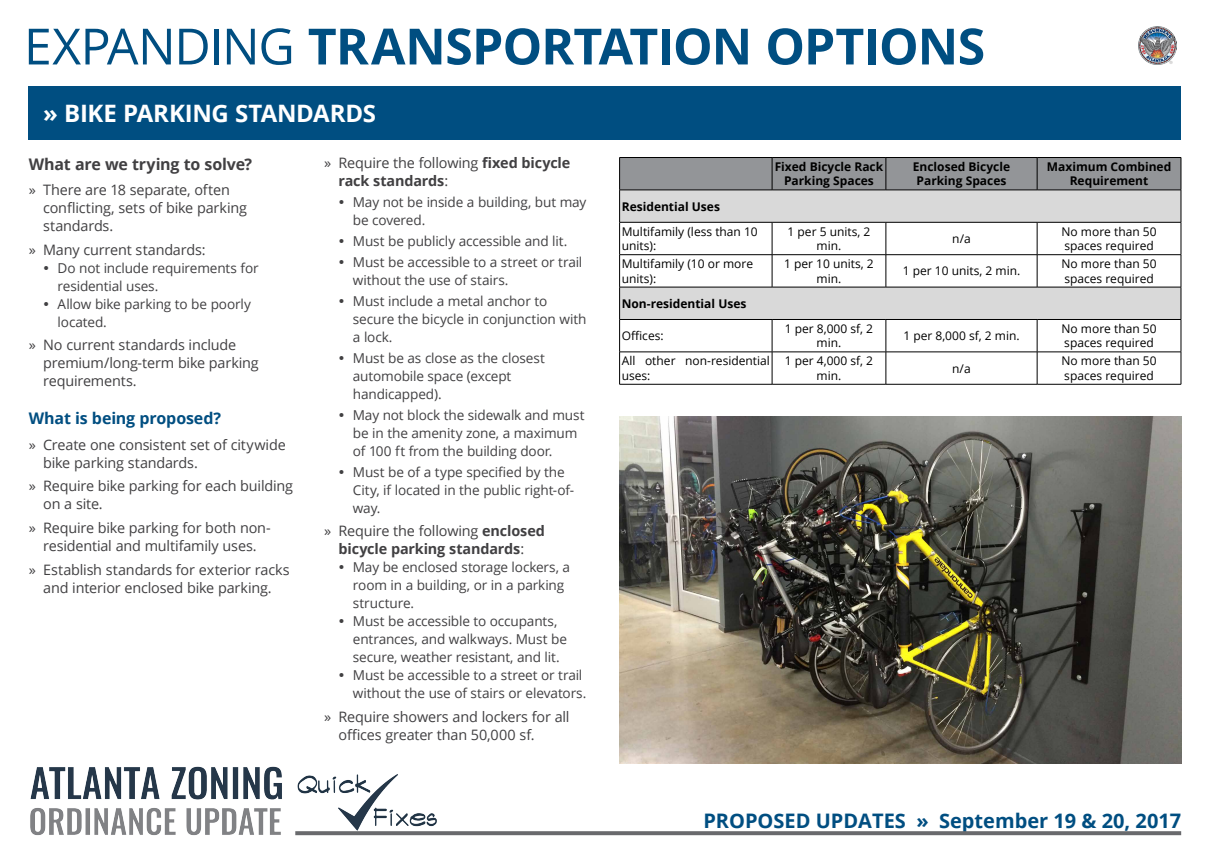
<style>
.page{position:relative;width:1210px;height:864px;background:#fff}
.page>*{position:absolute;margin:0;border:0;box-sizing:border-box;transform-origin:0 0}
.t1{font:700 50px "Open Sans";letter-spacing:-.015em;color:#004e81}
.t2{font:700 24px "Open Sans";letter-spacing:-.015em;color:#fff}
.t3{font:700 20px "Open Sans";color:#004e81}
.t4{font:700 16px "Open Sans";letter-spacing:-.01em;color:#414042}
.t5{font:700 16px "Open Sans";letter-spacing:-.01em;color:#004e81}
.t6{font:14.4px/18px "Open Sans";letter-spacing:-.015em;color:#414042}
.t7{font:700 14.4px/18px "Open Sans";letter-spacing:-.01em;color:#414042}
.t8{font:13.6px/18px "Open Sans";letter-spacing:-.01em;color:#414042}
.t9{font:12px/14.4px "Open Sans";color:#000}
.t10{font:700 12px/14.4px "Open Sans";color:#000;text-align:center}
.s1{font-weight:400}
</style>
<div class="page">
<img style="left:30px;top:766px;width:418px;height:70px">
<img style="left:1138px;top:26px;width:38px;height:39px">
<svg style="left:295px;top:831px;width:886px;height:4px;fill:#696a6d"></svg>
<img style="left:619px;top:417px;width:562px;height:346px">
<div style="left:29px;top:86px;width:1152px;height:54px;background:#004e81"></div>
<div style="left:620px;top:158px;width:560px;height:32px;background:#939598"></div>
<svg style="left:620px;top:191px;width:560px;height:128px;fill:#d9d9d9"></svg>
<hr style="left:619px;top:158px;width:1px;height:32px;background:#000">
<hr style="left:619px;top:157px;width:153px;height:1px;background:#000">
<hr style="left:772px;top:157px;width:114px;height:1px;background:#000">
<hr style="left:886px;top:157px;width:151px;height:1px;background:#000">
<hr style="left:1037px;top:157px;width:144px;height:1px;background:#000">
<hr style="left:619px;top:190px;width:1px;height:32px;background:#000">
<hr style="left:619px;top:223px;width:1px;height:31px;background:#000">
<hr style="left:619px;top:255px;width:1px;height:32px;background:#000">
<hr style="left:619px;top:287px;width:1px;height:32px;background:#000">
<hr style="left:619px;top:320px;width:1px;height:32px;background:#000">
<hr style="left:619px;top:352px;width:1px;height:32px;background:#000">
<hr style="left:619px;top:190px;width:153px;height:1px;background:#000">
<hr style="left:772px;top:190px;width:114px;height:1px;background:#000">
<hr style="left:886px;top:190px;width:151px;height:1px;background:#000">
<hr style="left:1037px;top:190px;width:144px;height:1px;background:#000">
<hr style="left:619px;top:222px;width:153px;height:1px;background:#000">
<hr style="left:772px;top:222px;width:114px;height:1px;background:#000">
<hr style="left:886px;top:222px;width:151px;height:1px;background:#000">
<hr style="left:1037px;top:222px;width:144px;height:1px;background:#000">
<hr style="left:619px;top:254px;width:153px;height:1px;background:#000">
<hr style="left:772px;top:254px;width:114px;height:1px;background:#000">
<hr style="left:886px;top:254px;width:151px;height:1px;background:#000">
<hr style="left:1037px;top:254px;width:144px;height:1px;background:#000">
<hr style="left:619px;top:287px;width:153px;height:1px;background:#000">
<hr style="left:772px;top:287px;width:114px;height:1px;background:#000">
<hr style="left:886px;top:287px;width:151px;height:1px;background:#000">
<hr style="left:1037px;top:287px;width:144px;height:1px;background:#000">
<hr style="left:619px;top:319px;width:153px;height:1px;background:#000">
<hr style="left:772px;top:319px;width:114px;height:1px;background:#000">
<hr style="left:886px;top:319px;width:151px;height:1px;background:#000">
<hr style="left:1037px;top:319px;width:144px;height:1px;background:#000">
<hr style="left:619px;top:352px;width:153px;height:1px;background:#000">
<hr style="left:772px;top:352px;width:114px;height:1px;background:#000">
<hr style="left:886px;top:352px;width:151px;height:1px;background:#000">
<hr style="left:1037px;top:352px;width:144px;height:1px;background:#000">
<hr style="left:619px;top:384px;width:153px;height:1px;background:#000">
<hr style="left:772px;top:384px;width:114px;height:1px;background:#000">
<hr style="left:886px;top:384px;width:151px;height:1px;background:#000">
<hr style="left:1037px;top:384px;width:144px;height:1px;background:#000">
<hr style="left:772px;top:158px;width:1px;height:32px;background:#000">
<hr style="left:885px;top:158px;width:1px;height:32px;background:#000">
<hr style="left:1037px;top:158px;width:1px;height:32px;background:#000">
<hr style="left:1180px;top:158px;width:1px;height:32px;background:#000">
<hr style="left:1180px;top:190px;width:1px;height:32px;background:#000">
<hr style="left:772px;top:223px;width:1px;height:31px;background:#000">
<hr style="left:885px;top:223px;width:1px;height:31px;background:#000">
<hr style="left:1037px;top:223px;width:1px;height:31px;background:#000">
<hr style="left:1180px;top:223px;width:1px;height:31px;background:#000">
<hr style="left:772px;top:255px;width:1px;height:32px;background:#000">
<hr style="left:885px;top:255px;width:1px;height:32px;background:#000">
<hr style="left:1037px;top:255px;width:1px;height:32px;background:#000">
<hr style="left:1180px;top:255px;width:1px;height:32px;background:#000">
<hr style="left:1180px;top:287px;width:1px;height:32px;background:#000">
<hr style="left:772px;top:320px;width:1px;height:32px;background:#000">
<hr style="left:885px;top:320px;width:1px;height:32px;background:#000">
<hr style="left:1037px;top:320px;width:1px;height:32px;background:#000">
<hr style="left:1180px;top:320px;width:1px;height:32px;background:#000">
<hr style="left:772px;top:352px;width:1px;height:32px;background:#000">
<hr style="left:885px;top:352px;width:1px;height:32px;background:#000">
<hr style="left:1037px;top:352px;width:1px;height:32px;background:#000">
<hr style="left:1180px;top:352px;width:1px;height:32px;background:#000">
<h1 class="t1" style="left:24px;top:11px;width:963px"><span class="s1">EXPANDING</span> TRANSPORTATION OPTIONS</h1>
<h2 class="t2" style="left:43px;top:97px;width:334px">» BIKE PARKING STANDARDS</h2>
<p class="t10" style="left:774px;top:159px;width:110px">Fixed Bicycle Rack<br>Parking Spaces</p>
<p class="t10" style="left:913px;top:159px;width:99px">Enclosed Bicycle<br>Parking Spaces</p>
<p class="t10" style="left:1046px;top:159px;width:126px">Maximum Combined<br>Requirement</p>
<p class="t10" style="left:622px;top:199px;width:100px">Residential Uses</p>
<p class="t9" style="left:622px;top:224px;width:138px">Multifamily (less than 10 units):</p>
<p class="t9" style="left:787px;top:224px;width:84px;text-align:center">1 per 5 units, 2 min.</p>
<p class="t9" style="left:952px;top:231px;width:20px">n/a</p>
<p class="t9" style="left:1061px;top:224px;width:97px">No more than 50 spaces required</p>
<p class="t9" style="left:622px;top:256px;width:133px">Multifamily (10 or more units):</p>
<p class="t9" style="left:784px;top:256px;width:91px;text-align:center">1 per 10 units, 2 min.</p>
<p class="t9" style="left:902px;top:264px;width:119px">1 per 10 units, 2 min.</p>
<p class="t9" style="left:1061px;top:256px;width:97px">No more than 50 spaces required</p>
<p class="t10" style="left:622px;top:296px;width:126px">Non-residential Uses</p>
<p class="t9" style="left:622px;top:328px;width:43px">Offices:</p>
<p class="t9" style="left:785px;top:321px;width:90px;text-align:center">1 per 8,000 sf, 2 min.</p>
<p class="t9" style="left:903px;top:328px;width:118px">1 per 8,000 sf, 2 min.</p>
<p class="t9" style="left:1061px;top:321px;width:97px">No more than 50 spaces required</p>
<p class="t9" style="left:622px;top:354px;width:150px">All other non-residential uses:</p>
<p class="t9" style="left:785px;top:354px;width:90px;text-align:center">1 per 4,000 sf, 2 min.</p>
<p class="t9" style="left:952px;top:361px;width:20px">n/a</p>
<p class="t9" style="left:1061px;top:354px;width:97px">No more than 50 spaces required</p>
<p class="t7" style="left:338px;top:154px;width:233px;text-indent:-14px"><span class="s1">» Require the following</span> fixed bicycle rack standards<span class="s1">:</span></p>
<p class="t8" style="left:353px;top:193px;width:235px">May not be inside a building, but may be covered.</p>
<p class="t8" style="left:353px;top:230px;width:231px;line-height:20.9px">Must be publicly accessible and lit.<br>Must be accessible to a street or trail</p>
<p class="t8" style="left:353px;top:269px;width:196px;line-height:20.9px">without the use of stairs.<br>Must include a metal anchor to</p>
<p class="t8" style="left:353px;top:310px;width:235px">secure the bicycle in conjunction with a lock.</p>
<p class="t8" style="left:353px;top:348px;width:193px">Must be as close as the closest automobile space (except handicapped).</p>
<p class="t8" style="left:353px;top:405px;width:233px">May not block the sidewalk and must be in the amenity zone, a maximum of 100 ft from the building door.</p>
<p class="t8" style="left:353px;top:462px;width:223px">Must be of a type specified by the<br>City, if located in the public right-of&shy;way.</p>
<p class="t7" style="left:324px;top:522px;width:222px;text-align:center"><span class="s1">» Require the following</span> enclosed bicycle parking standards<span class="s1">:</span></p>
<p class="t8" style="left:353px;top:558px;width:235px">May be enclosed storage lockers, a room in a building, or in a parking structure.<br>Must be accessible to occupants, entrances, and walkways. Must be secure, weather resistant, and lit.<br>Must be accessible to a street or trail without the use of stairs or elevators.</p>
<p class="t6" style="left:338px;top:707px;width:233px;text-indent:-14px">» Require showers and lockers for all offices greater than 50,000 sf.</p>
<p class="t4" style="left:29px;top:152px;width:225px">What are we trying to solve?</p>
<p class="t6" style="left:43px;top:180px;width:205px;text-indent:-14px">» There are 18 separate, often conflicting, sets of bike parking standards.</p>
<p class="t6" style="left:29px;top:240px;width:178px">» Many current standards:</p>
<p class="t8" style="left:58px;top:258px;width:202px">Do not include requirements for residential uses.<br>Allow bike parking to be poorly located.</p>
<p class="t6" style="left:43px;top:336px;width:217px;text-indent:-14px">» No current standards include premium/long-term bike parking requirements.</p>
<p class="t5" style="left:29px;top:407px;width:194px">What is being proposed?</p>
<p class="t6" style="left:43px;top:435px;width:244px;text-indent:-14px">» Create one consistent set of citywide bike parking standards.</p>
<p class="t6" style="left:43px;top:477px;width:251px;text-indent:-14px">» Require bike parking for each building on a site.</p>
<p class="t6" style="left:29px;top:519px;width:243px;text-align:center">» Require bike parking for both non&shy;residential and multifamily uses.</p>
<p class="t6" style="left:29px;top:560px;width:262px;text-align:center">» Establish standards for exterior racks and interior enclosed bike parking.</p>
<h3 class="t3" style="left:703px;top:807px;width:479px">PROPOSED UPDATES » September 19 &amp; 20, 2017</h3>
</div>
